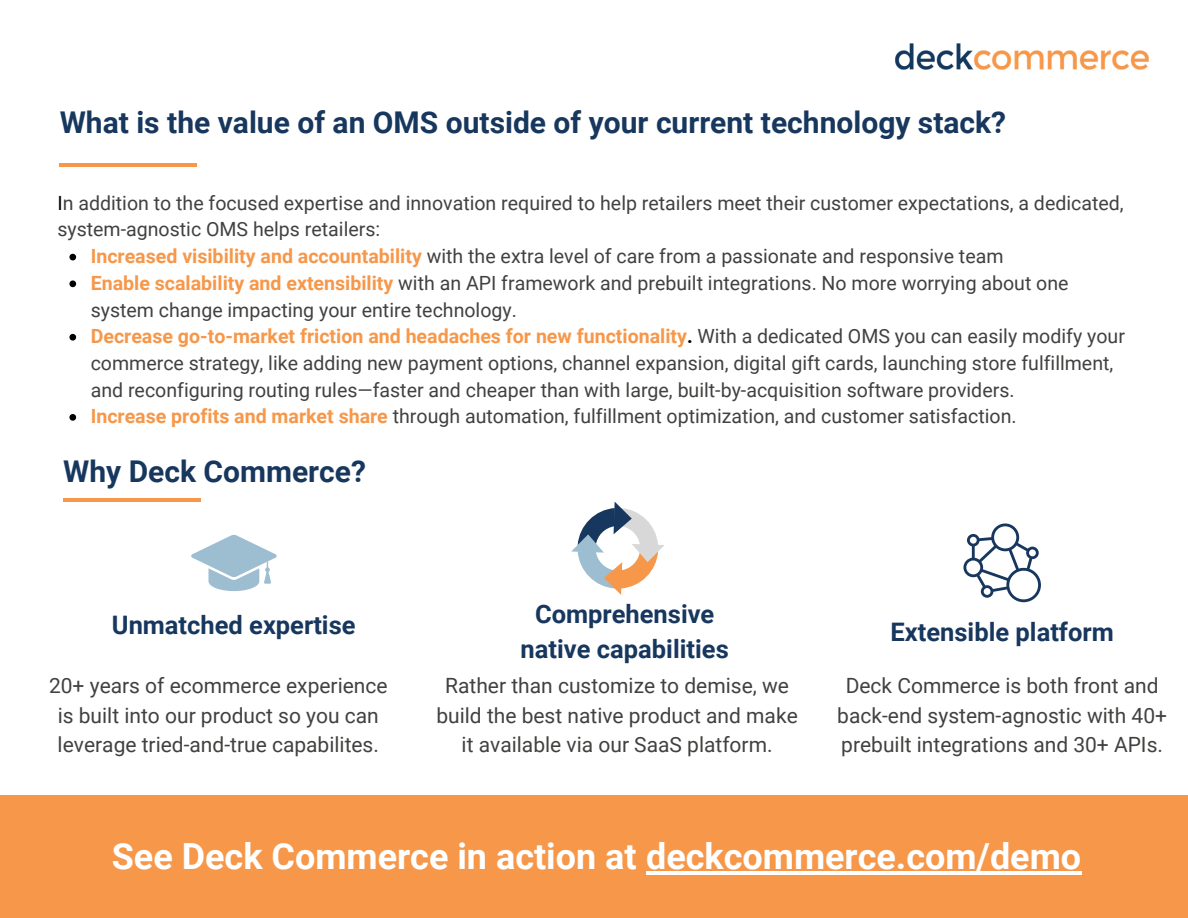
<style>
.page{position:relative;width:1188px;height:918px;background:#fff}
.page>*{position:absolute;margin:0;border:0;box-sizing:border-box;transform-origin:0 0}
.t1{font:700 36px "Roboto";color:#fff}
.t2{font:700 30px "Roboto";color:#17375e}
.t3{font:700 25.5px "Roboto";color:#17375e}
.t4{font:21px/29.2px "Roboto";color:#424140;text-align:center}
.t5{font:19.5px/26.7px "Roboto";color:#424140}
.s1{color:#000}
.s2{font-weight:700;color:#f79749}
.s3{font-weight:700;color:#000}
</style>
<div class="page">
<div style="left:0;top:796px;width:1188px;height:122px;background:#f79749"></div>
<hr style="left:646px;top:871px;width:436px;height:3px;background:#fff">
<svg style="left:571px;top:502px;width:93px;height:93px"></svg>
<svg style="left:191px;top:535px;width:86px;height:56px"></svg>
<svg style="left:69px;top:254px;width:7px;height:6px"></svg>
<svg style="left:69px;top:280px;width:7px;height:7px"></svg>
<svg style="left:69px;top:334px;width:7px;height:7px"></svg>
<svg style="left:69px;top:414px;width:7px;height:7px"></svg>
<hr style="left:60px;top:163px;width:137px;height:4px;background:#f79749">
<hr style="left:63px;top:498px;width:138px;height:4px;background:#f79749">
<svg style="left:963px;top:523px;width:78px;height:79px"></svg>
<img style="left:895px;top:43px;width:254px;height:27px">
<p class="t2" style="left:60px;top:105px;width:948px">What is the value of an OMS outside of your current technology stack?</p>
<p class="t5" style="left:57px;top:190px;width:1068px"><span class="s1">I</span>n addition to the focused expertise and innovation required to help retailers meet their customer expectations, a dedicated, system-agnostic OMS helps retailers:</p>
<p class="t5" style="left:91px;top:243px;width:914px"><span class="s2">Increased visibility and accountability</span> with the extra level of care from a passionate and responsive team</p>
<p class="t5" style="left:91px;top:270px;width:979px"><span class="s2">Enable scalability and extensibility</span> with an API framework and prebuilt integrations. No more worrying about one system change impacting your entire technology.</p>
<p class="t5" style="left:91px;top:323px;width:1036px"><span class="s2">Decrease go-to-market friction and headaches for new functionality</span><span class="s3">.</span> With a dedicated OMS you can easily modify your commerce strategy, like adding new payment options, channel expansion, digital gift cards, launching store fulfillment, and reconfiguring routing rules—faster and cheaper than with large, built-by-acquisition software providers.</p>
<p class="t5" style="left:91px;top:403px;width:928px"><span class="s2">Increase profits and market share</span> through automation, fulfillment optimization, and customer satisfaction.</p>
<p class="t2" style="left:63px;top:454px;width:304px">Why Deck Commerce?</p>
<p class="t3" style="left:112px;top:610px;width:245px">Unmatched expertise</p>
<p class="t3" style="left:535px;top:600px;width:181px">Comprehensive</p>
<p class="t3" style="left:521px;top:635px;width:210px">native capabilities</p>
<p class="t3" style="left:891px;top:617px;width:225px">Extensible platform</p>
<p class="t4" style="left:49px;top:672px;width:340px">20+ years of ecommerce experience is built into our product so you can leverage tried-and-true capabilites.</p>
<p class="t4" style="left:436px;top:672px;width:363px">Rather than customize to demise, we build the best native product and make it available via our SaaS platform.</p>
<p class="t4" style="left:837px;top:672px;width:331px">Deck Commerce is both front and back-end system-agnostic with 40+ prebuilt integrations and 30+ APIs.</p>
<p class="t1" style="left:112px;top:835px;width:971px">See Deck Commerce in action at deckcommerce.com/demo</p>
</div>
